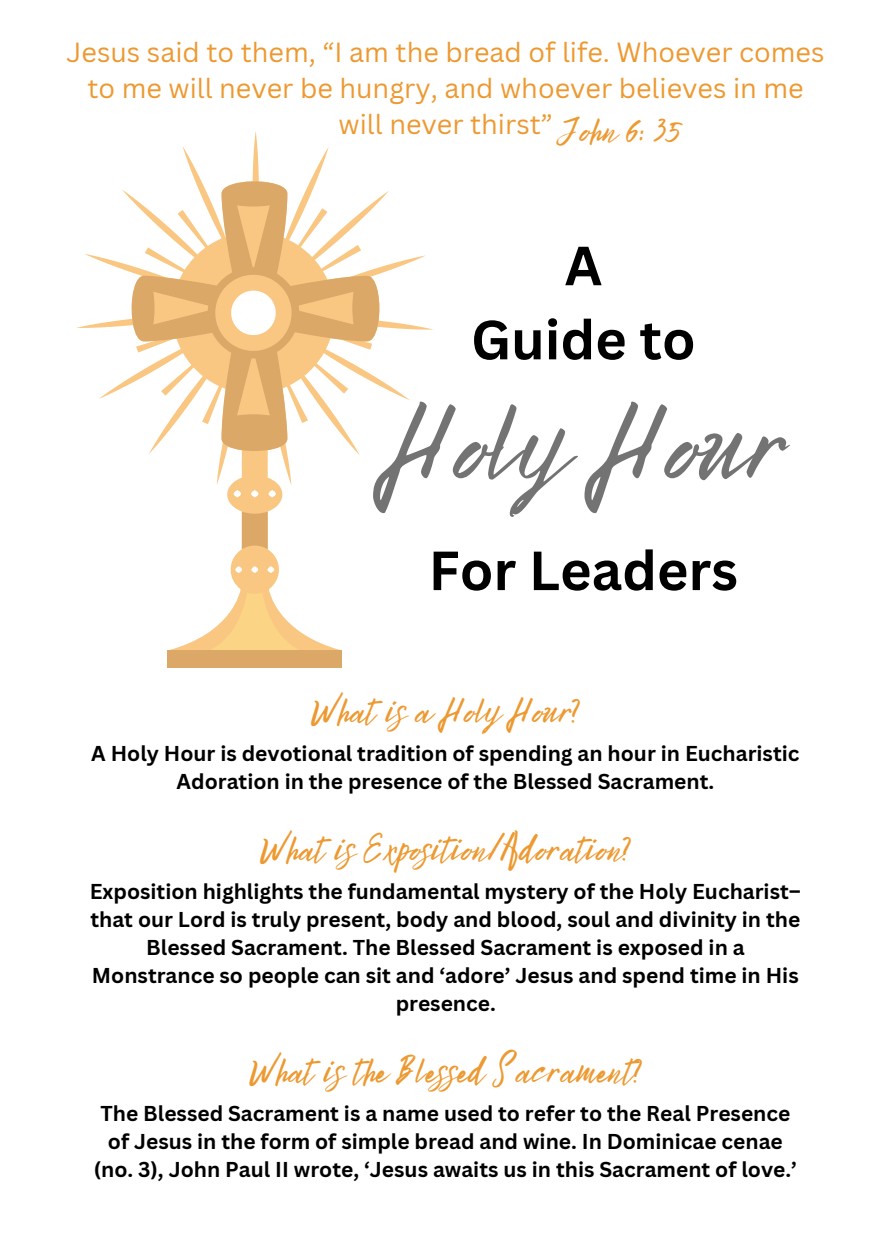
<style>
.page{position:relative;width:892px;height:1258px;background:#fff}
.page>*{position:absolute;margin:0;border:0;box-sizing:border-box;transform-origin:0 0}
.t1{font:120.6px "Bright Sunshine";color:#737373}
.t2{font:700 54px/74.1px "Canva Sans";color:#000;text-align:center}
.t3{font:39px "Bright Sunshine";color:#ed9931}
.t4{font:37.2px "Bright Sunshine";color:#ed9931}
.t5{font:27px/36px "Canva Sans";color:#ed9931;text-align:center}
.t6{font:700 21px/27.9px "Canva Sans";color:#000;text-align:center}
</style>
<div class="page">
<svg style="left:76px;top:131px;width:357px;height:519px"></svg>
<svg style="left:242px;top:511px;width:26px;height:38px"></svg>
<svg style="left:131px;top:181px;width:250px;height:270px"></svg>
<svg style="left:237px;top:205px;width:33px;height:62px"></svg>
<svg style="left:237px;top:358px;width:33px;height:57px"></svg>
<svg style="left:298px;top:292px;width:55px;height:32px"></svg>
<svg style="left:153px;top:292px;width:55px;height:32px"></svg>
<svg style="left:215px;top:275px;width:76px;height:76px"></svg>
<svg style="left:209px;top:592px;width:91px;height:58px"></svg>
<div style="left:167px;top:650px;width:175px;height:17px;background:#dca868"></div>
<svg style="left:233px;top:490px;width:8px;height:7px"></svg>
<svg style="left:268px;top:490px;width:8px;height:7px"></svg>
<div style="left:251px;top:490px;width:7px;height:7px;background:#fff;border-radius:50%"></div>
<svg style="left:235px;top:566px;width:7px;height:7px"></svg>
<svg style="left:267px;top:566px;width:7px;height:7px"></svg>
<div style="left:251px;top:566px;width:7px;height:7px;background:#fff;border-radius:50%"></div>
<p class="t5" style="left:67px;top:34px;width:759px">Jesus said to them, “I am the bread of life. Whoever comes to me will never be hungry, and whoever believes in me will never thirst”</p>
<p class="t4" style="left:557px;top:101px;width:125px">John 6: 35</p>
<p class="t2" style="left:471px;top:227px;width:226px">A<br>Guide to</p>
<p class="t1" style="left:379px;top:348px;width:409px">Holy Hour</p>
<p class="t2" style="left:428px;top:532px;width:311px">For Leaders</p>
<h4 class="t3" style="left:311px;top:680px;width:271px">What is a Holy Hour?</h4>
<h3 class="t6" style="left:91px;top:739px;width:709px">A Holy Hour is devotional tradition of spending an hour in Eucharistic<br>Adoration in the presence of the Blessed Sacrament.</h3>
<p class="t3" style="left:260px;top:818px;width:373px">What is Exposition/Adoration?</p>
<h2 class="t6" style="left:90px;top:877px;width:712px">Exposition highlights the fundamental mystery of the Holy Eucharist– that our Lord is truly present, body and blood, soul and divinity in the Blessed Sacrament. The Blessed Sacrament is exposed in a Monstrance so people can sit and ‘adore’ Jesus and spend time in His presence.</h2>
<h1 class="t3" style="left:249px;top:1040px;width:394px">What is the Bles ed Sacrament?</h1>
<h2 class="t6" style="left:94px;top:1098px;width:704px">The Blessed Sacrament is a name used to refer to the Real Presence of Jesus in the form of simple bread and wine. In Dominicae cenae (no. 3), John Paul II wrote, ‘Jesus awaits us in this Sacrament of love.’</h2>
</div>
